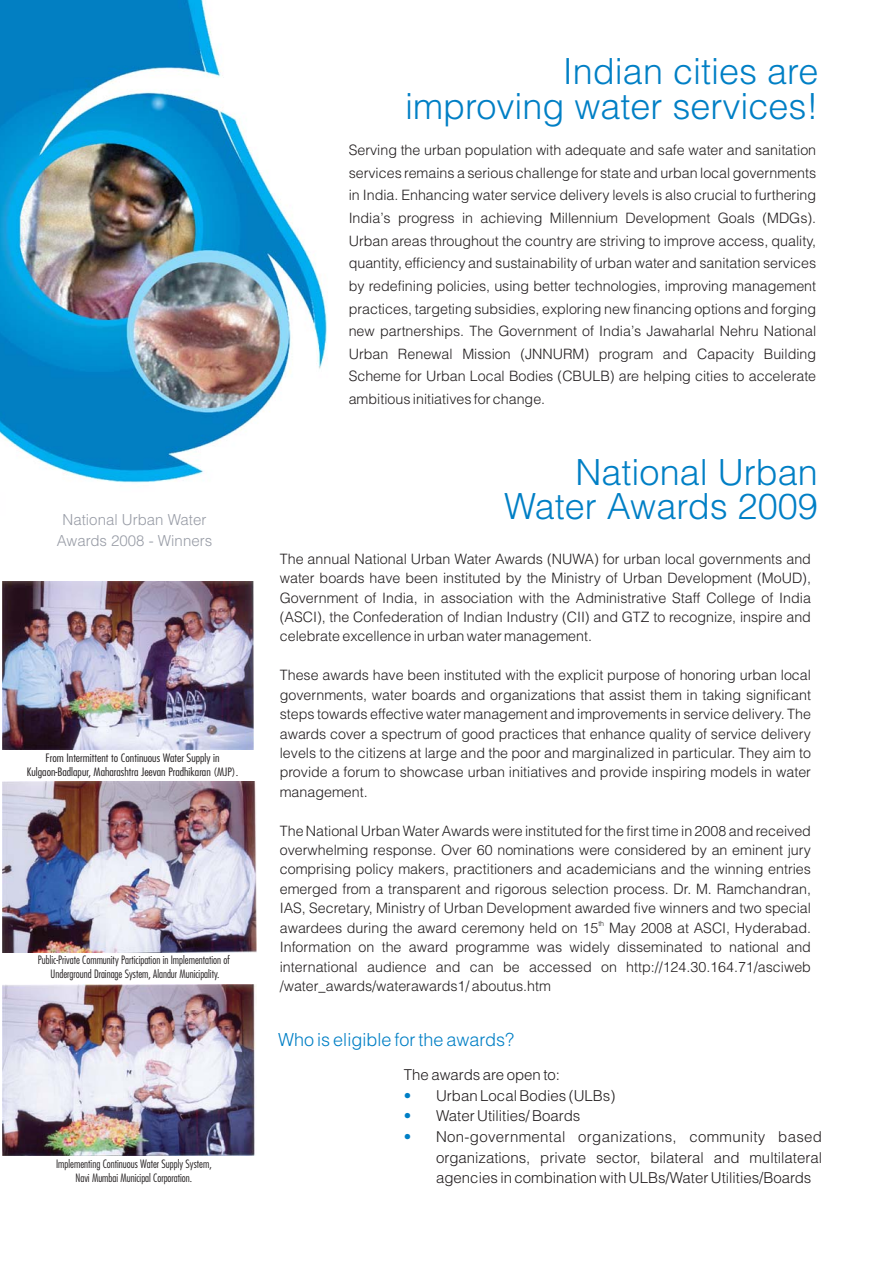
<style>
.page{position:relative;width:893px;height:1263px;background:#fff}
.page>*{position:absolute;margin:0;border:0;box-sizing:border-box;transform-origin:0 0}
.t1{font:36px/34.2px "Switzerland Light Plain";color:#007fc5;text-align:right}
.t2{font:18px "Switzerland Light Plain";color:#007fc5}
.t3{font:15.15px/20.7px "Switzerland Light Plain";color:#989ca6;text-align:center}
.t4{font:15px/20.7px "Switzerland Light Plain";color:#231f20}
.t5{font:15px/20.7px "Switzerland Light Plain";color:#007fc5;text-align:justify}
.t6{font:14.25px/22.6px "Switzerland Light Plain";color:#231f20;text-align:justify}
.t7{font:11.25px/13.6px "Fujiyama Light Plain";color:#231f20;text-align:center}
.t8{font:11.25px/13.6px "Fujiyama Light Plain";color:#231f20;text-align:center;scale:1.11 1}
.t9{font:7.05px "Switzerland Light Plain";color:#231f20}
</style>
<div class="page">
<img style="left:0;top:0;width:327px;height:483px">
<img style="left:2px;top:984px;width:254px;height:171px">
<img style="left:2px;top:782px;width:255px;height:170px">
<img style="left:2px;top:581px;width:252px;height:168px">
<p class="t3" style="left:57px;top:511px;width:157px">National Urban Water<br>Awards 2008 - Winners</p>
<p class="t8" style="left:27px;top:752px;width:192px">From Intermittent to Continuous Water Supply in<br>Kulgaon-Badlapur, Maharashtra Jeevan Pradhikaran (MJP).</p>
<p class="t7" style="left:38px;top:954px;width:193px">Public-Private Community Participation in Implementation of<br>Underground Drainage System, Alandur Municipality.</p>
<p class="t7" style="left:56px;top:1158px;width:157px">Implementing Continuous Water Supply System,<br>Navi Mumbai Municipal Corporation.</p>
<p class="t1" style="left:405px;top:58px;width:415px">Indian cities are improving water services!</p>
<p class="t6" style="left:349px;top:140px;width:469px">Serving the urban population with adequate and safe water and sanitation services remains a serious challenge for state and urban local governments in India. Enhancing water service delivery levels is also crucial to furthering India’s progress in achieving Millennium Development Goals (MDGs).<br>Urban areas throughout the country are striving to improve access, quality, quantity, efficiency and sustainability of urban water and sanitation services by redefining policies, using better technologies, improving management practices, targeting subsidies, exploring new financing options and forging new partnerships. The Government of India’s Jawaharlal Nehru National Urban Renewal Mission (JNNURM) program and Capacity Building Scheme for Urban Local Bodies (CBULB) are helping cities to accelerate ambitious initiatives for change.</p>
<p class="t1" style="left:504px;top:458px;width:315px">National Urban<br>Water Awards 2009</p>
<p class="t6" style="left:280px;top:550px;width:533px;line-height:19.4px">The annual National Urban Water Awards (NUWA) for urban local governments and water boards have been instituted by the Ministry of Urban Development (MoUD), Government of India, in association with the Administrative Staff College of India (ASCI), the Confederation of Indian Industry (CII) and GTZ to recognize, inspire and celebrate excellence in urban water management.</p>
<p class="t6" style="left:280px;top:667px;width:533px;line-height:19.4px">These awards have been instituted with the explicit purpose of honoring urban local governments, water boards and organizations that assist them in taking significant steps towards effective water management and improvements in service delivery. The awards cover a spectrum of good practices that enhance quality of service delivery levels to the citizens at large and the poor and marginalized in particular. They aim to provide a forum to showcase urban initiatives and provide inspiring models in water management.</p>
<p class="t6" style="left:280px;top:822px;width:533px;line-height:19.5px">The National Urban Water Awards were instituted for the first time in 2008 and received overwhelming response. Over 60 nominations were considered by an eminent jury comprising policy makers, practitioners and academicians and the winning entries emerged from a transparent and rigorous selection process. Dr. M. Ramchandran, IAS, Secretary, Ministry of Urban Development awarded five winners and two special awardees during the award ceremony held on 15 May 2008 at ASCI, Hyderabad.<br>Information on the award programme was widely disseminated to national and international audience and can be accessed on http://124.30.164.71/asciweb /water_awards/waterawards1/ aboutus.htm</p>
<p class="t9" style="left:598px;top:920px;width:7px">th</p>
<p class="t2" style="left:278px;top:1033px;width:237px">Who is eligible for the awards?</p>
<p class="t4" style="left:436px;top:1066px;width:387px;text-indent:-32px">The awards are open to:<br>Urban Local Bodies (ULBs)<br>Water Utilities/ Boards<br>Non-governmental organizations, community based organizations, private sector, bilateral and multilateral agencies in combination with ULBs/Water Utilities/Boards</p>
<p class="t5" style="left:404px;top:1086px;width:9px">· · ·</p>
</div>
